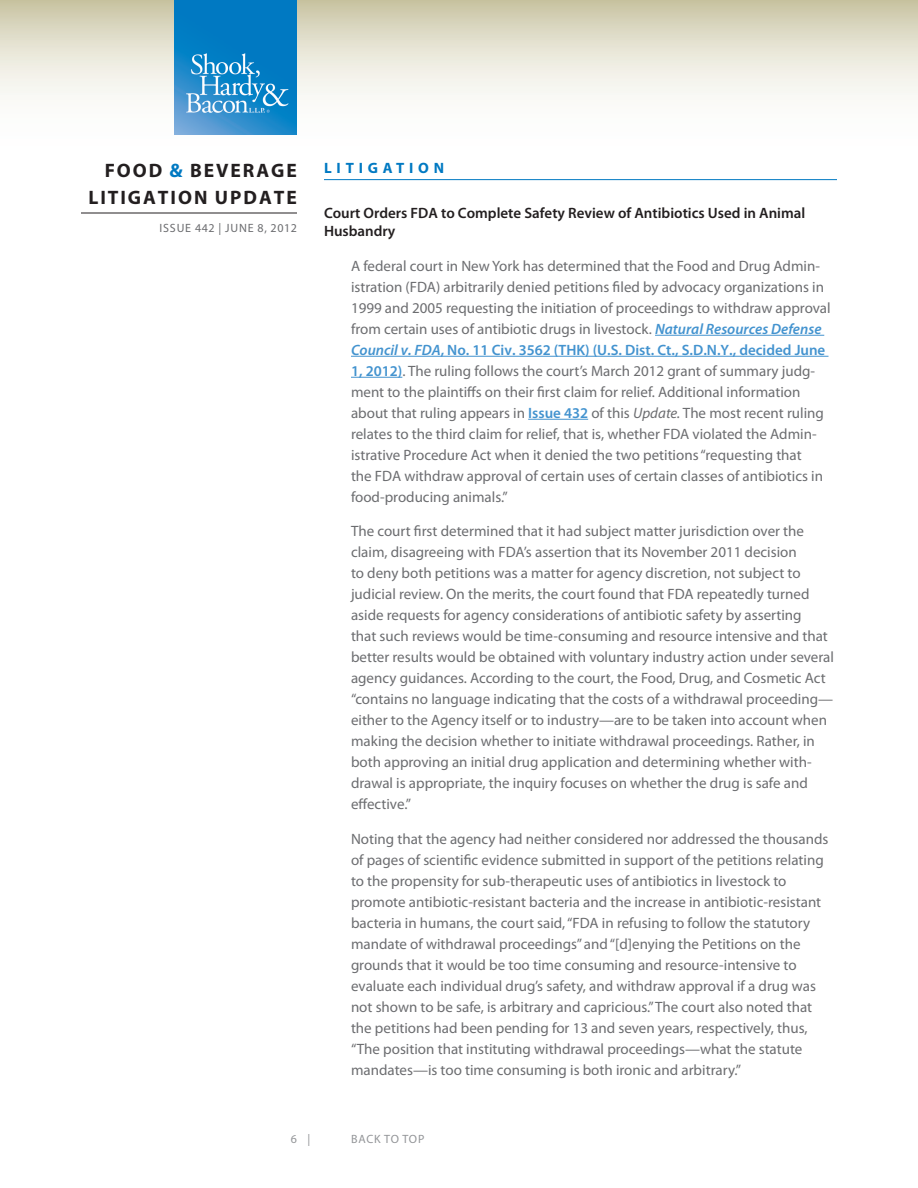
<style>
.page{position:relative;width:918px;height:1188px;background:#fff}
.page>*{position:absolute;margin:0;border:0;box-sizing:border-box;transform-origin:0 0}
.t1{font:700 19.5px/27px "Myriad Pro";letter-spacing:.1em;color:#231f20;text-align:right}
.Body{font:15px/21px "Myriad Pro";color:#6c6d70}
.Subhead{font:600 15px/18px "Myriad Pro";color:#231f20}
.Head{font:700 15px "Myriad Pro";letter-spacing:.32em;color:#0079c2}
.t2{font:12px "Myriad Pro";letter-spacing:.07em;color:#6c6d70}
.t3{font:12px "Myriad Pro";letter-spacing:.06em;color:#939598}
.s1{color:#0079c2}
.s2{font-weight:600;font-style:italic;color:#4393cf}
.s3{font-weight:600;color:#4393cf}
.s4{font-style:italic}
</style>
<div class="page">
<svg style="left:0;top:0;width:918px;height:135px"></svg>
<hr style="left:81px;top:213px;width:216px;height:1px;background:#231f20">
<img style="left:175px;top:0;width:122px;height:135px">
<hr style="left:324px;top:179px;width:513px;height:1px;background:#0079c2">
<hr style="left:655px;top:335px;width:169px;height:1px;background:#4393cf">
<hr style="left:351px;top:356px;width:478px;height:1px;background:#4393cf">
<hr style="left:351px;top:377px;width:51px;height:1px;background:#4393cf">
<hr style="left:528px;top:419px;width:60px;height:1px;background:#4393cf">
<h1 class="t1" style="left:88px;top:156px;width:210px">FOOD <span class="s1">&amp;</span> BEVERAGE<br>LITIGATION UPDATE</h1>
<p class="t2" style="left:159px;top:221px;width:139px">ISSUE 442 | JUNE 8, 2012</p>
<p class="Head" style="left:324px;top:158px;width:122px">LITIGATION</p>
<p class="Subhead" style="left:324px;top:204px;width:483px">Court Orders FDA to Complete Safety Review of Antibiotics Used in Animal<br>Husbandry</p>
<p class="Body" style="left:351px;top:255px;width:481px">A federal court in New York has determined that the Food and Drug Admin&shy;istration (FDA) arbitrarily denied petitions filed by advocacy organizations in 1999 and 2005 requesting the initiation of proceedings to withdraw approval from certain uses of antibiotic drugs in livestock. <span class="s2">Natural Resources Defense Council v. FDA</span><span class="s3">, No. 11 Civ. 3562 (THK) (U.S. Dist. Ct., S.D.N.Y., decided June 1, 2012)</span>. The ruling follows the court’s March 2012 grant of summary judg&shy;ment to the plaintiffs on their first claim for relief. Additional information about that ruling appears in <span class="s3">Issue 432</span> of this <span class="s4">Update.</span> The most recent ruling relates to the third claim for relief, that is, whether FDA violated the Admin&shy;istrative Procedure Act when it denied the two petitions “requesting that<br>the FDA withdraw approval of certain uses of certain classes of antibiotics in food-producing animals.”</p>
<p class="Body" style="left:351px;top:520px;width:485px">The court first determined that it had subject matter jurisdiction over the claim, disagreeing with FDA’s assertion that its November 2011 decision<br>to deny both petitions was a matter for agency discretion, not subject to judicial review. On the merits, the court found that FDA repeatedly turned aside requests for agency considerations of antibiotic safety by asserting<br>that such reviews would be time-consuming and resource intensive and that better results would be obtained with voluntary industry action under several agency guidances. According to the court, the Food, Drug, and Cosmetic Act “contains no language indicating that the costs of a withdrawal proceeding— either to the Agency itself or to industry—are to be taken into account when making the decision whether to initiate withdrawal proceedings. Rather, in both approving an initial drug application and determining whether with&shy;drawal is appropriate, the inquiry focuses on whether the drug is safe and effective.”</p>
<p class="Body" style="left:351px;top:828px;width:479px">Noting that the agency had neither considered nor addressed the thousands of pages of scientific evidence submitted in support of the petitions relating to the propensity for sub-therapeutic uses of antibiotics in livestock to promote antibiotic-resistant bacteria and the increase in antibiotic-resistant bacteria in humans, the court said, “FDA in refusing to follow the statutory mandate of withdrawal proceedings” and “[d]enying the Petitions on the grounds that it would be too time consuming and resource-intensive to evaluate each individual drug’s safety, and withdraw approval if a drug was not shown to be safe, is arbitrary and capricious.” The court also noted that the petitions had been pending for 13 and seven years, respectively, thus, “The position that instituting withdrawal proceedings—what the statute mandates—is too time consuming is both ironic and arbitrary.”</p>
<p class="t3" style="left:291px;top:1132px;width:21px">6 |</p>
<p class="t3" style="left:351px;top:1132px;width:75px">BACK TO TOP</p>
</div>
